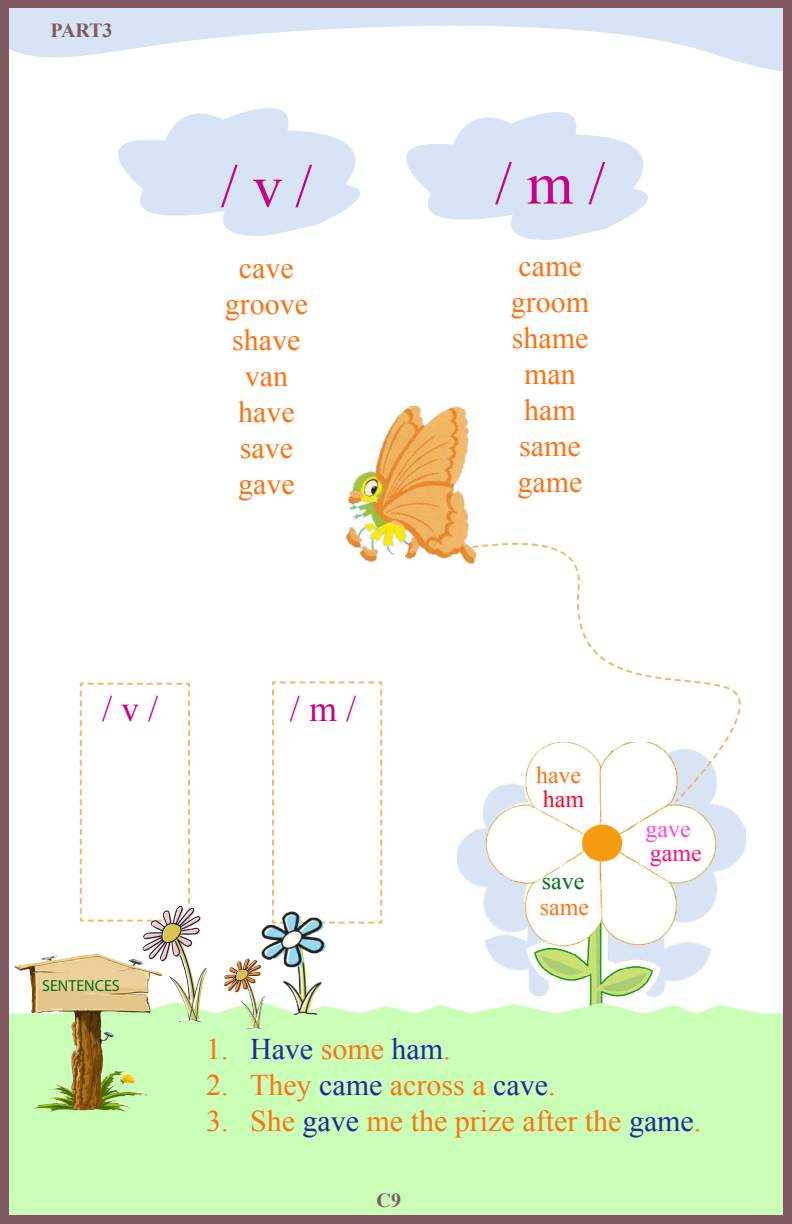
<style>
.page{position:relative;width:792px;height:1224px;background:#fff}
.page>*{position:absolute;margin:0;border:0;box-sizing:border-box;transform-origin:0 0}
.t1{font:60px "Times New Roman";color:#cc0086}
.t2{font:36px "Times New Roman";color:#cc0086}
.t3{font:30px/36px "Times New Roman";color:#ff7110;text-align:center}
.t4{font:24px "Times New Roman";color:#ff7110}
.t5{font:24px "Times New Roman";color:#ff0e6e}
.t6{font:24px "Times New Roman";color:#007110}
.t7{font:24px "Times New Roman";color:#ff45e3}
.t8{font:24px "Times New Roman";color:#ff0725}
.t9{font:700 20px "Times New Roman";color:#7f595f}
.t10{font:16px "Myriad Pro";color:#007110}
.s1{color:#20299f}
</style>
<div class="page">
<svg style="left:79px;top:682px;width:111px;height:240px"></svg>
<svg style="left:272px;top:681px;width:111px;height:243px"></svg>
<svg style="left:8px;top:7px;width:776px;height:102px"></svg>
<img style="left:458px;top:804px;width:288px;height:193px">
<div style="left:8px;top:997px;width:776px;height:219px;background:#c9ffb6"></div>
<img style="left:345px;top:405px;width:124px;height:158px">
<svg style="left:482px;top:542px;width:61px;height:3px"></svg>
<svg style="left:463px;top:545px;width:269px;height:259px"></svg>
<svg style="left:393px;top:91px;width:288px;height:149px"></svg>
<svg style="left:74px;top:87px;width:319px;height:149px"></svg>
<div style="left:784px;top:0;width:8px;height:1224px;background:#7f595f"></div>
<div style="left:0;top:0;width:792px;height:7px;background:#7f595f"></div>
<div style="left:0;top:1216px;width:792px;height:8px;background:#7f595f"></div>
<div style="left:0;top:0;width:8px;height:1224px;background:#7f595f"></div>
<img style="left:14px;top:953px;width:133px;height:159px">
<img style="left:261px;top:911px;width:65px;height:104px">
<img style="left:141px;top:906px;width:68px;height:116px">
<img style="left:224px;top:958px;width:42px;height:71px">
<p class="t9" style="left:50px;top:16px;width:64px">PART3</p>
<h1 class="t1" style="left:221px;top:146px;width:93px">/ v/</h1>
<p class="t3" style="left:225px;top:250px;width:85px">cave groove shave van have save gave</p>
<p class="t2" style="left:102px;top:685px;width:58px">/ v /</p>
<p class="t2" style="left:290px;top:685px;width:68px">/ m /</p>
<p class="t10" style="left:42px;top:977px;width:79px">SENTENCES</p>
<h1 class="t1" style="left:495px;top:143px;width:112px">/ m/</h1>
<p class="t3" style="left:511px;top:247px;width:80px">came groom shame man ham same game</p>
<p class="t4" style="left:536px;top:758px;width:47px">have</p>
<p class="t8" style="left:543px;top:783px;width:43px">ham</p>
<p class="t6" style="left:542px;top:865px;width:44px">save</p>
<p class="t4" style="left:540px;top:891px;width:51px">same</p>
<p class="t7" style="left:645px;top:813px;width:47px">gave</p>
<p class="t5" style="left:650px;top:837px;width:53px">game</p>
<p class="t3" style="left:206px;top:1031px;width:246px">1. <span class="s1">Have</span> some <span class="s1">ham</span>.</p>
<p class="t3" style="left:206px;top:1067px;width:351px">2. They <span class="s1">came</span> across a <span class="s1">cave</span>.</p>
<p class="t3" style="left:206px;top:1103px;width:497px">3. She <span class="s1">gave</span> me the prize after the <span class="s1">game</span>.</p>
<p class="t9" style="left:377px;top:1187px;width:26px">C9</p>
</div>
